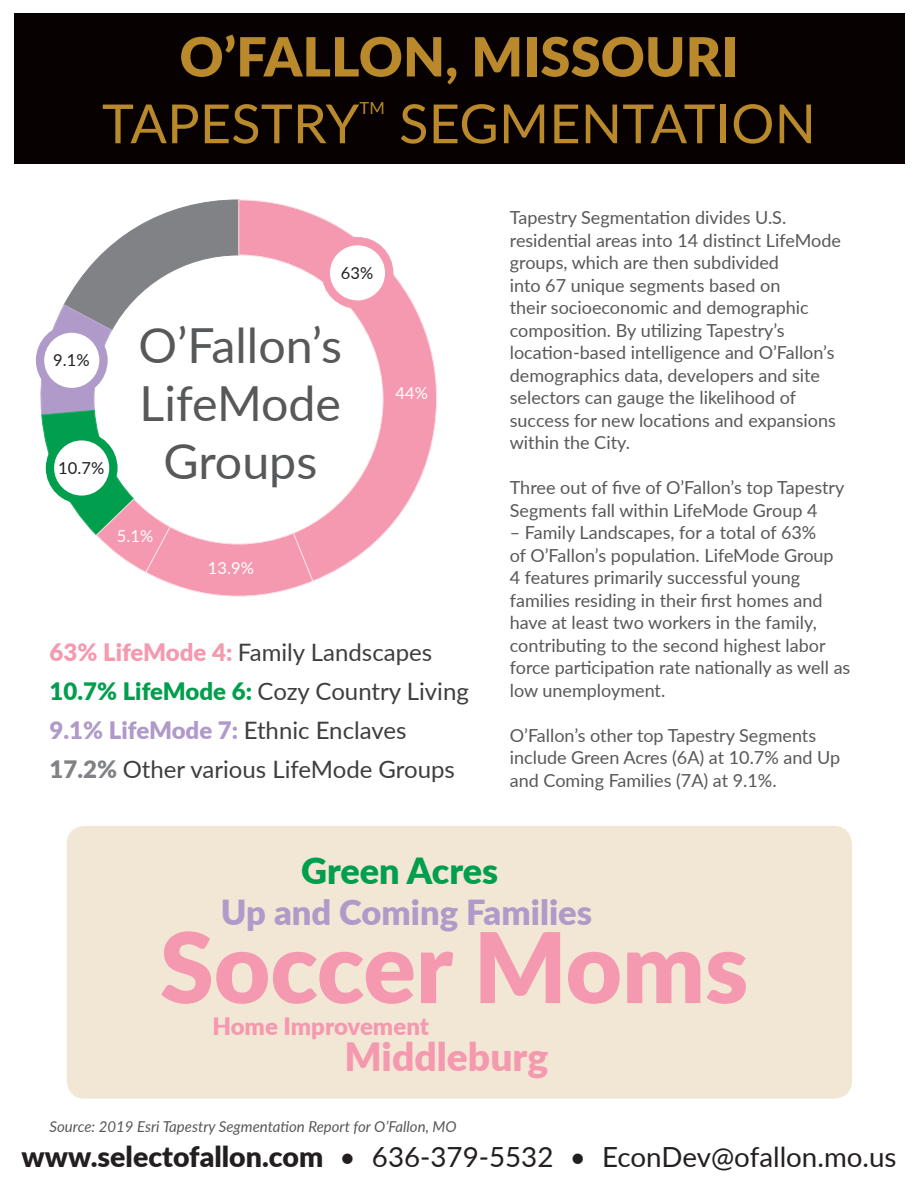
<style>
.page{position:relative;width:918px;height:1188px;background:#fff}
.page>*{position:absolute;margin:0;border:0;box-sizing:border-box;transform-origin:0 0}
.t1{font:900 97.35px "Lato";color:#f499b0}
.t2{font:54px "Lato";letter-spacing:.005em;color:#b9892c}
.t3{font:900 54px "Lato";letter-spacing:.005em;color:#b9892c}
.t4{font:48.3px/58.1px "Lato";color:#57585a}
.t5{font:900 39px "Lato";color:#f499b0}
.t6{font:900 36px "Lato";letter-spacing:-.005em;color:#009e4d}
.t7{font:900 34.5px "Lato";color:#b09ac9}
.t8{font:27.75px "Lato";color:#231f20}
.t9{font:24px "Lato";color:#3e3e3f}
.t10{font:900 24px "Lato";color:#b09ac9}
.t11{font:900 24px "Lato";color:#f499b0}
.t12{font:18px/22.5px "Lato";color:#57585a}
.t13{font:16.65px "Lato";color:#b9892c}
.t14{font:16.5px "Lato";color:#231f20}
.t15{font:16.5px "Lato";color:#fff}
.t16{font:italic 15px "Lato";color:#57585a}
.s1{font-weight:900;color:#f499b0}
.s2{font-weight:900;color:#009e4d}
.s3{font-weight:400;color:#3e3e3f}
.s4{font-weight:900;color:#808285}
.s5{font-weight:900;font-size:28.5px}
</style>
<div class="page">
<div style="left:67px;top:826px;width:785px;height:273px;background:#f2e7d4;border-radius:18px"></div>
<div style="left:14px;top:14px;width:890px;height:150px;background:#070201"></div>
<svg style="left:38px;top:199px;width:273px;height:398px"></svg>
<svg style="left:238px;top:199px;width:199px;height:383px"></svg>
<div style="left:46px;top:432px;width:72px;height:72px;background:#009e4d;border-radius:50%"></div>
<div style="left:54px;top:440px;width:55px;height:56px;background:#fff;border-radius:50%"></div>
<div style="left:322px;top:237px;width:71px;height:72px;background:#f499b0;border-radius:50%"></div>
<div style="left:330px;top:245px;width:55px;height:55px;background:#fff;border-radius:50%"></div>
<div style="left:36px;top:324px;width:72px;height:72px;background:#b09ac9;border-radius:50%"></div>
<div style="left:44px;top:333px;width:55px;height:55px;background:#fff;border-radius:50%"></div>
<p class="t3" style="left:180px;top:16px;width:560px">O’FALLON, MISSOURI</p>
<p class="t2" style="left:102px;top:85px;width:259px">TAPESTRY</p>
<p class="t13" style="left:360px;top:96px;width:27px">TM</p>
<p class="t2" style="left:399px;top:85px;width:418px">SEGMENTATION</p>
<p class="t14" style="left:341px;top:261px;width:34px">63%</p>
<p class="t14" style="left:53px;top:348px;width:38px">9.1%</p>
<p class="t14" style="left:58px;top:456px;width:48px">10.7%</p>
<p class="t4" style="left:139px;top:315px;width:205px">O’Fallon’s<br>LifeMode</p>
<p class="t4" style="left:163px;top:431px;width:155px">Groups</p>
<p class="t15" style="left:117px;top:524px;width:38px">5.1%</p>
<p class="t15" style="left:208px;top:556px;width:48px">13.9%</p>
<p class="t15" style="left:395px;top:381px;width:34px">44%</p>
<p class="t9" style="left:50px;top:635px;width:384px"><span class="s1">63% LifeMode 4:</span> Family Landscapes</p>
<p class="t9" style="left:50px;top:674px;width:421px"><span class="s2">10.7% LifeMode 6:</span> Cozy Country Living</p>
<p class="t10" style="left:50px;top:712px;width:359px">9.1% LifeMode 7: <span class="s3">Ethnic Enclaves</span></p>
<p class="t9" style="left:50px;top:752px;width:407px"><span class="s4">17.2%</span> Other various LifeMode Groups</p>
<p class="t12" style="left:510px;top:206px;width:333px">Tapestry Segmentation divides U.S. residential areas into 14 distinct LifeMode groups, which are then subdivided<br>into 67 unique segments based on<br>their socioeconomic and demographic composition. By utilizing Tapestry’s location-based intelligence and O’Fallon’s demographics data, developers and site selectors can gauge the likelihood of success for new locations and expansions within the City.</p>
<p class="t12" style="left:510px;top:476px;width:336px">Three out of five of O’Fallon’s top Tapestry<br>Segments fall within LifeMode Group 4</p>
<p class="t12" style="left:510px;top:521px;width:342px">– Family Landscapes, for a total of 63%<br>of O’Fallon’s population. LifeMode Group<br>4 features primarily successful young families residing in their first homes and have at least two workers in the family, contributing to the second highest labor force participation rate nationally as well as low unemployment.</p>
<p class="t12" style="left:510px;top:723px;width:332px">O’Fallon’s other top Tapestry Segments include Green Acres (6A) at 10.7% and Up and Coming Families (7A) at 9.1%.</p>
<p class="t6" style="left:301px;top:844px;width:199px">Green Acres</p>
<p class="t7" style="left:221px;top:886px;width:373px">Up and Coming Families</p>
<p class="t1" style="left:160px;top:894px;width:590px">Soccer Moms</p>
<p class="t11" style="left:212px;top:1008px;width:218px">Home Improvement</p>
<p class="t5" style="left:344px;top:1027px;width:205px">Middleburg</p>
<p class="t16" style="left:50px;top:1115px;width:409px">Source: 2019 Esri Tapestry Segmentation Report for O’Fallon, MO</p>
<p class="t8" style="left:21px;top:1137px;width:877px"><span class="s5">www.selectofallon.com</span> • 636-379-5532 • EconDev@ofallon.mo.us</p>
</div>
